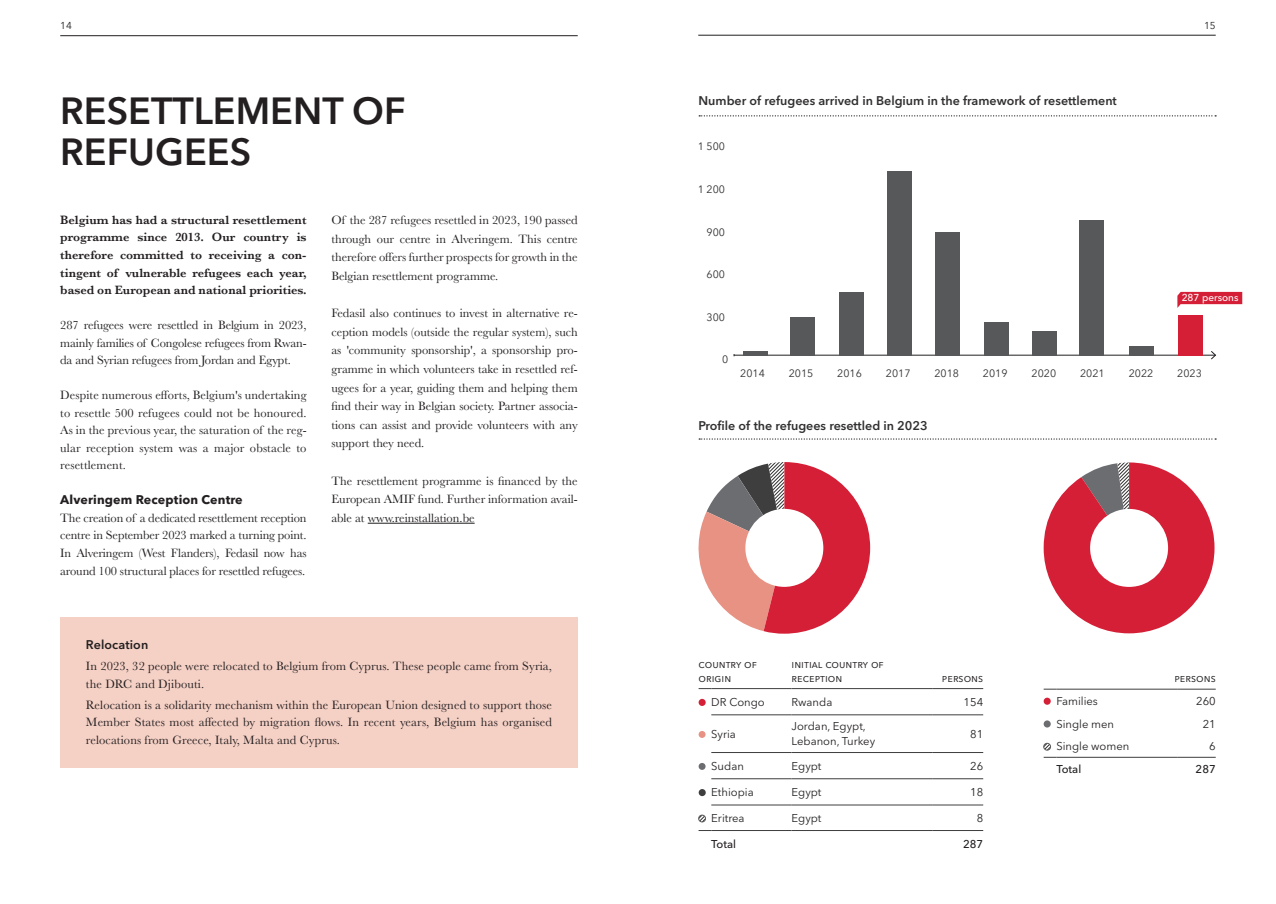
<style>
.page{position:relative;width:1276px;height:904px;background:#fff}
.page>*{position:absolute;margin:0;border:0;box-sizing:border-box;transform-origin:0 0}
.t1{font:600 37.5px/41.2px "Avenir Next LT Pro";color:#231f20}
.caslon_-_bold{font:12.5px/17.5px "Baskerville";color:#231f20;text-align:justify}
.caslon_-_bold-2{font:600 12.5px/17.5px "Baskerville";color:#231f20;text-align:justify}
.t2{font:600 12.5px "Avenir Next LT Pro";color:#312f30}
.caslon_-_bold-3{font:700 12.5px "Avenir Next LT Pro";letter-spacing:.01em;color:#231f20}
.caslon_-_bold-4{font:600 12.5px "Avenir Next LT Pro";letter-spacing:.01em;color:#231f20}
.t3{font:11.25px/13.5px "Avenir Next LT Pro";color:#231f20}
.t4{font:500 11.25px "Avenir Next LT Pro";color:#231f20}
.t5{font:10.62px "Avenir Next LT Pro";color:#312f30}
.t6{font:500 10px "Avenir Next LT Pro";color:#fff}
.t7{font:10px "Avenir Next LT Pro";color:#231f20}
</style>
<div class="page">
<hr style="left:60px;top:35px;width:518px;height:1px;background:#231f20">
<hr style="left:698px;top:35px;width:517px;height:1px;background:#231f20">
<hr style="left:368px;top:523px;width:107px;height:1px;background:#231f20">
<svg style="left:699px;top:115px;width:517px;height:1px"></svg>
<svg style="left:699px;top:438px;width:517px;height:1px"></svg>
<hr style="left:711px;top:714px;width:80px;height:1px;background:#3e3e3f">
<hr style="left:791px;top:714px;width:141px;height:1px;background:#3e3e3f">
<hr style="left:932px;top:714px;width:51px;height:1px;background:#3e3e3f">
<hr style="left:711px;top:752px;width:80px;height:1px;background:#3e3e3f">
<hr style="left:791px;top:752px;width:141px;height:1px;background:#3e3e3f">
<hr style="left:932px;top:752px;width:51px;height:1px;background:#3e3e3f">
<svg style="left:698px;top:830px;width:13px;height:1px"></svg>
<hr style="left:711px;top:778px;width:80px;height:1px;background:#3e3e3f">
<hr style="left:711px;top:804px;width:80px;height:1px;background:#3e3e3f">
<hr style="left:711px;top:830px;width:80px;height:1px;background:#3e3e3f">
<hr style="left:791px;top:778px;width:141px;height:1px;background:#3e3e3f">
<hr style="left:791px;top:804px;width:141px;height:1px;background:#3e3e3f">
<hr style="left:791px;top:830px;width:141px;height:1px;background:#3e3e3f">
<hr style="left:932px;top:778px;width:51px;height:1px;background:#3e3e3f">
<hr style="left:932px;top:804px;width:51px;height:1px;background:#3e3e3f">
<hr style="left:932px;top:830px;width:51px;height:1px;background:#3e3e3f">
<svg style="left:698px;top:688px;width:13px;height:1px"></svg>
<hr style="left:711px;top:688px;width:80px;height:1px;background:#3e3e3f">
<hr style="left:791px;top:688px;width:141px;height:1px;background:#3e3e3f">
<hr style="left:932px;top:688px;width:51px;height:1px;background:#3e3e3f">
<div style="left:698px;top:699px;width:7px;height:7px;background:#d51f36;border-radius:50%"></div>
<div style="left:698px;top:731px;width:7px;height:7px;background:#e79283;border-radius:50%"></div>
<div style="left:698px;top:763px;width:7px;height:7px;background:#6c6d70;border-radius:50%"></div>
<div style="left:698px;top:789px;width:8px;height:7px;background:#3e3e3f;border-radius:50%"></div>
<svg style="left:698px;top:815px;width:8px;height:7px"></svg>
<div style="left:698px;top:815px;width:7px;height:7px;border:1px solid #57585a;border-radius:50%"></div>
<svg style="left:1043px;top:689px;width:13px;height:1px"></svg>
<hr style="left:1056px;top:689px;width:121px;height:1px;background:#3e3e3f">
<hr style="left:1177px;top:689px;width:38px;height:1px;background:#3e3e3f">
<svg style="left:1043px;top:757px;width:13px;height:1px"></svg>
<hr style="left:1056px;top:757px;width:121px;height:1px;background:#3e3e3f">
<hr style="left:1177px;top:757px;width:38px;height:1px;background:#3e3e3f">
<div style="left:1043px;top:697px;width:7px;height:7px;background:#d51f36;border-radius:50%"></div>
<div style="left:1043px;top:720px;width:7px;height:7px;background:#6c6d70;border-radius:50%"></div>
<svg style="left:1043px;top:743px;width:8px;height:7px"></svg>
<div style="left:1043px;top:743px;width:7px;height:7px;border:1px solid #57585a;border-radius:50%"></div>
<hr style="left:734px;top:355px;width:481px;height:1px;background:#231f20">
<svg style="left:1210px;top:351px;width:6px;height:9px"></svg>
<svg style="left:1177px;top:292px;width:65px;height:16px"></svg>
<hr style="left:742px;top:351px;width:25px;height:4px;background:#57585a">
<div style="left:790px;top:317px;width:25px;height:38px;background:#57585a"></div>
<div style="left:839px;top:292px;width:25px;height:63px;background:#57585a"></div>
<div style="left:887px;top:171px;width:25px;height:184px;background:#57585a"></div>
<div style="left:935px;top:231px;width:25px;height:124px;background:#57585a"></div>
<div style="left:984px;top:322px;width:25px;height:33px;background:#57585a"></div>
<div style="left:1032px;top:331px;width:25px;height:24px;background:#57585a"></div>
<div style="left:1079px;top:220px;width:25px;height:135px;background:#57585a"></div>
<div style="left:1129px;top:345px;width:25px;height:10px;background:#57585a"></div>
<div style="left:1178px;top:315px;width:25px;height:40px;background:#d51f36"></div>
<svg style="left:698px;top:462px;width:172px;height:171px"></svg>
<div style="left:745px;top:509px;width:78px;height:78px;background:#fff;border-radius:50%"></div>
<svg style="left:1043px;top:462px;width:171px;height:171px"></svg>
<div style="left:1090px;top:509px;width:78px;height:78px;background:#fff;border-radius:50%"></div>
<div style="left:60px;top:617px;width:518px;height:150px;background:#f5d0c5"></div>
<p class="t7" style="left:60px;top:19px;width:13px">14</p>
<p class="t7" style="left:1204px;top:19px;width:13px">15</p>
<p class="t1" style="left:60px;top:90px;width:347px">RESETTLEMENT OF<br>REFUGEES</p>
<p class="caslon_-_bold-2" style="left:60px;top:211px;width:248px">Belgium has had a structural resettlement programme since 2013. Our country is therefore committed to receiving a con&shy;tingent of vulnerable refugees each year, based on European and national priorities.</p>
<p class="caslon_-_bold" style="left:60px;top:316px;width:248px">287 refugees were resettled in Belgium in 2023, mainly families of Congolese refugees from Rwan&shy;da and Syrian refugees from Jordan and Egypt.</p>
<p class="caslon_-_bold" style="left:60px;top:386px;width:248px">Despite numerous efforts, Belgium's undertaking to resettle 500 refugees could not be honoured.<br>As in the previous year, the saturation of the reg&shy;ular reception system was a major obstacle to resettlement.</p>
<p class="caslon_-_bold-3" style="left:60px;top:492px;width:184px">Alveringem Reception Centre</p>
<p class="caslon_-_bold" style="left:60px;top:509px;width:248px">The creation of a dedicated resettlement reception centre in September 2023 marked a turning point.<br>In Alveringem (West Flanders), Fedasil now has around 100 structural places for resettled refugees.</p>
<p class="caslon_-_bold" style="left:331px;top:211px;width:248px;line-height:18.6px">Of the 287 refugees resettled in 2023, 190 passed through our centre in Alveringem. This centre therefore offers further prospects for growth in the Belgian resettlement programme.</p>
<p class="caslon_-_bold" style="left:331px;top:304px;width:248px;line-height:18.6px">Fedasil also continues to invest in alternative re&shy;ception models (outside the regular system), such as 'community sponsorship', a sponsorship pro&shy;gramme in which volunteers take in resettled ref&shy;ugees for a year, guiding them and helping them find their way in Belgian society. Partner associa&shy;tions can assist and provide volunteers with any support they need.</p>
<p class="caslon_-_bold" style="left:331px;top:471px;width:248px;line-height:18.6px">The resettlement programme is financed by the European AMIF fund. Further information avail&shy;able at www.reinstallation.be</p>
<p class="caslon_-_bold-4" style="left:86px;top:637px;width:64px">Relocation</p>
<p class="caslon_-_bold" style="left:86px;top:657px;width:467px">In 2023, 32 people were relocated to Belgium from Cyprus. These people came from Syria, the DRC and Djibouti.</p>
<p class="caslon_-_bold" style="left:86px;top:696px;width:467px">Relocation is a solidarity mechanism within the European Union designed to support those Member States most affected by migration flows. In recent years, Belgium has organised relocations from Greece, Italy, Malta and Cyprus.</p>
<p class="t2" style="left:698px;top:93px;width:420px">Number of refugees arrived in Belgium in the framework of resettlement</p>
<p class="t5" style="left:698px;top:140px;width:29px">1 500</p>
<p class="t5" style="left:698px;top:183px;width:29px">1 200</p>
<p class="t5" style="left:706px;top:225px;width:20px">900</p>
<p class="t5" style="left:706px;top:268px;width:20px">600</p>
<p class="t5" style="left:706px;top:310px;width:20px">300</p>
<p class="t5" style="left:722px;top:353px;width:8px">0</p>
<p class="t5" style="left:740px;top:367px;width:26px">2014</p>
<p class="t5" style="left:788px;top:367px;width:26px">2015</p>
<p class="t5" style="left:837px;top:367px;width:26px">2016</p>
<p class="t5" style="left:886px;top:367px;width:26px">2017</p>
<p class="t5" style="left:934px;top:367px;width:26px">2018</p>
<p class="t5" style="left:983px;top:367px;width:26px">2019</p>
<p class="t5" style="left:1031px;top:367px;width:26px">2020</p>
<p class="t5" style="left:1080px;top:367px;width:26px">2021</p>
<p class="t5" style="left:1128px;top:367px;width:26px">2022</p>
<p class="t5" style="left:1177px;top:367px;width:26px">2023</p>
<p class="t6" style="left:1181px;top:292px;width:58px">287 persons</p>
<p class="t2" style="left:698px;top:418px;width:231px">Profile of the refugees resettled in 2023</p>
<p class="t3" style="left:698px;top:657px;width:60px">country of origin</p>
<p class="t3" style="left:791px;top:657px;width:94px">initial country of reception</p>
<p class="t3" style="left:942px;top:670px;width:43px">persons</p>
<p class="t3" style="left:711px;top:695px;width:55px">DR Congo</p>
<p class="t3" style="left:791px;top:695px;width:42px">Rwanda</p>
<p class="t3" style="left:963px;top:695px;width:21px">154</p>
<p class="t3" style="left:711px;top:727px;width:26px">Syria</p>
<p class="t3" style="left:791px;top:719px;width:85px;line-height:15px">Jordan, Egypt,<br>Lebanon, Turkey</p>
<p class="t3" style="left:970px;top:727px;width:15px">81</p>
<p class="t3" style="left:711px;top:759px;width:34px">Sudan</p>
<p class="t3" style="left:791px;top:759px;width:31px">Egypt</p>
<p class="t3" style="left:970px;top:759px;width:15px">26</p>
<p class="t3" style="left:711px;top:785px;width:44px">Ethiopia</p>
<p class="t3" style="left:791px;top:785px;width:31px">Egypt</p>
<p class="t3" style="left:970px;top:785px;width:15px">18</p>
<p class="t3" style="left:711px;top:811px;width:35px">Eritrea</p>
<p class="t3" style="left:791px;top:811px;width:31px">Egypt</p>
<p class="t3" style="left:976px;top:811px;width:8px">8</p>
<p class="t4" style="left:711px;top:836px;width:26px">Total</p>
<p class="t4" style="left:963px;top:836px;width:22px">287</p>
<p class="t3" style="left:1174px;top:671px;width:43px">persons</p>
<p class="t3" style="left:1056px;top:694px;width:43px">Families</p>
<p class="t3" style="left:1196px;top:694px;width:21px">260</p>
<p class="t3" style="left:1056px;top:716px;width:59px">Single men</p>
<p class="t3" style="left:1202px;top:716px;width:15px">21</p>
<p class="t3" style="left:1056px;top:739px;width:75px">Single women</p>
<p class="t3" style="left:1209px;top:739px;width:8px">6</p>
<p class="t4" style="left:1056px;top:762px;width:26px">Total</p>
<p class="t4" style="left:1195px;top:762px;width:22px">287</p>
</div>
